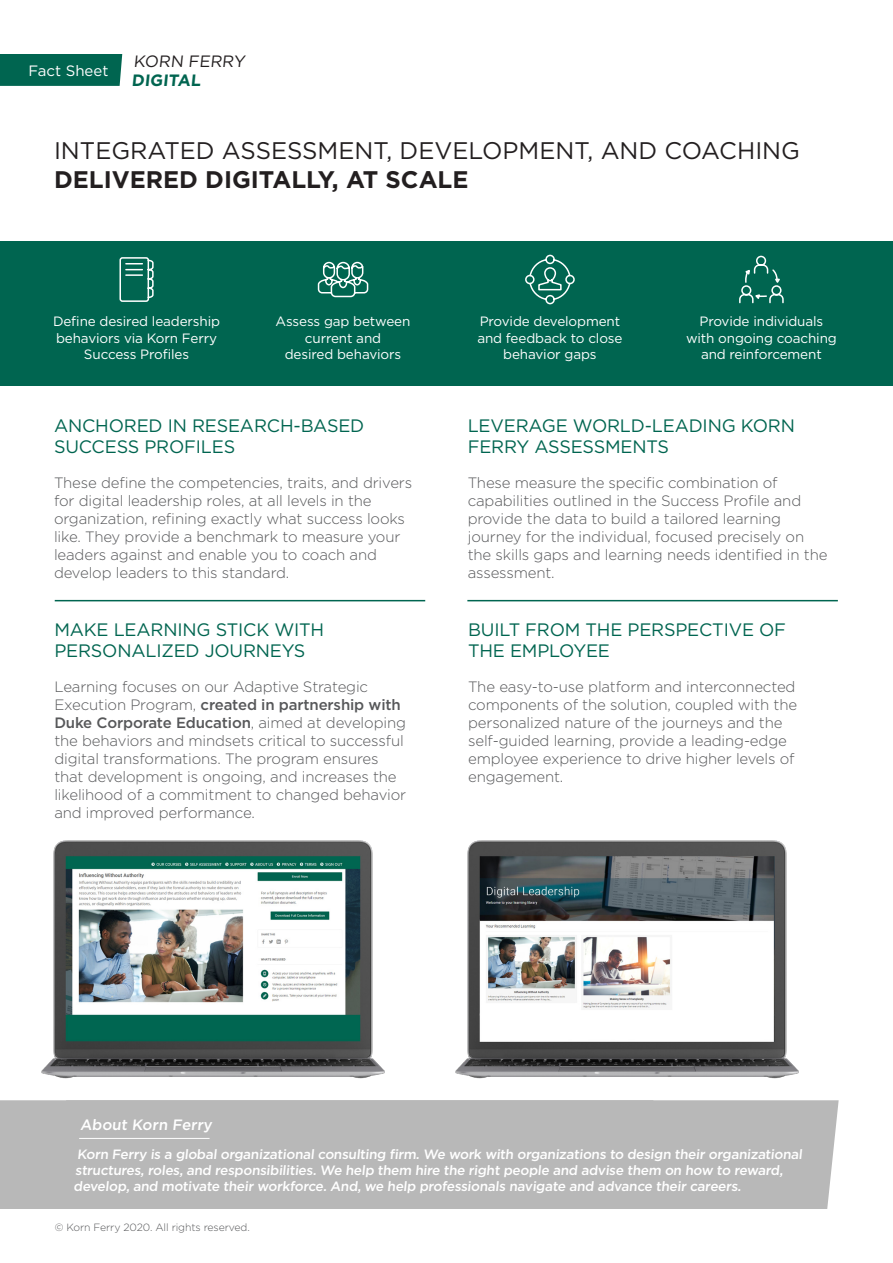
<style>
.page{position:relative;width:893px;height:1263px;background:#fff}
.page>*{position:absolute;margin:0;border:0;box-sizing:border-box;transform-origin:0 0}
.t1{font:24px/28.5px "Gotham";color:#231f20}
.subhead{font:18px/21px "Gotham";letter-spacing:-.01em;color:#006550}
.t2{font:16.35px "Gotham";color:#231f20}
.t3{font:700 16.35px "Gotham";color:#006550}
.body{font:300 15px/18px "Gotham";letter-spacing:-.01em;color:#57585a}
.t4{font:500 15px "Gotham";color:#fff}
.t5{font:15px "Gotham";color:#fff}
.t6{font:500 13.5px/16.2px "Gotham";color:#fff}
.body-2{font:13.5px/16.5px "Gotham";letter-spacing:-.01em;color:#fff;text-align:center}
.body-3{font:300 10.5px "Gotham";letter-spacing:-.01em;color:#57585a}
.s1{font-weight:700}
.s2{font-weight:500}
</style>
<div class="page">
<div style="left:0;top:1100px;width:55px;height:109px;background:#b8b8b8"></div>
<div style="left:0;top:241px;width:893px;height:145px;background:#006550"></div>
<div style="left:0;top:54px;width:122px;height:32px;background:#006550"></div>
<div style="left:55px;top:1100px;width:784px;height:109px;background:#b8b8b8"></div>
<hr style="left:79px;top:1138px;width:131px;height:1px;background:#fff">
<svg style="left:525px;top:254px;width:50px;height:51px"></svg>
<svg style="left:317px;top:261px;width:52px;height:37px"></svg>
<svg style="left:119px;top:257px;width:35px;height:45px"></svg>
<svg style="left:739px;top:255px;width:45px;height:49px"></svg>
<img style="left:41px;top:840px;width:344px;height:239px">
<img style="left:455px;top:840px;width:344px;height:239px">
<hr style="left:55px;top:600px;width:370px;height:1px;background:#006550">
<hr style="left:467px;top:600px;width:371px;height:1px;background:#006550">
<p class="t5" style="left:28px;top:61px;width:81px">Fact Sheet</p>
<p class="t2" style="left:134px;top:51px;width:115px">KORN FERRY</p>
<p class="t3" style="left:132px;top:69px;width:73px">DIGITAL</p>
<p class="t1" style="left:54px;top:136px;width:748px">INTEGRATED ASSESSMENT, DEVELOPMENT, AND COACHING<br><span class="s1">DELIVERED DIGITALLY, AT SCALE</span></p>
<p class="body-2" style="left:53px;top:313px;width:169px">Define desired leadership behaviors via Korn Ferry<br>Success Profiles</p>
<p class="body-2" style="left:276px;top:313px;width:136px">Assess gap between current and<br>desired behaviors</p>
<p class="body-2" style="left:477px;top:313px;width:147px">Provide development and feedback to close behavior gaps</p>
<p class="body-2" style="left:686px;top:313px;width:152px">Provide individuals with ongoing coaching and reinforcement</p>
<p class="subhead" style="left:54px;top:415px;width:312px">ANCHORED IN RESEARCH-BASED<br>SUCCESS PROFILES</p>
<p class="body" style="left:54px;top:473px;width:360px">These define the competencies, traits, and drivers for digital leadership roles, at all levels in the organization, refining exactly what success looks like. They provide a benchmark to measure your leaders against and enable you to coach and develop leaders to this standard.</p>
<p class="subhead" style="left:54px;top:618px;width:271px">MAKE LEARNING STICK WITH<br>PERSONALIZED JOURNEYS</p>
<p class="body" style="left:54px;top:677px;width:353px">Learning focuses on our Adaptive Strategic Execution Program, <span class="s2">created in partnership with Duke Corporate Education</span>, aimed at developing the behaviors and mindsets critical to successful digital transformations. The program ensures that development is ongoing, and increases the likelihood of a commitment to changed behavior and improved performance.</p>
<p class="subhead" style="left:468px;top:415px;width:329px">LEVERAGE WORLD-LEADING KORN<br>FERRY ASSESSMENTS</p>
<p class="body" style="left:468px;top:473px;width:361px">These measure the specific combination of capabilities outlined in the Success Profile and provide the data to build a tailored learning journey for the individual, focused precisely on the skills gaps and learning needs identified in the assessment.</p>
<p class="subhead" style="left:468px;top:618px;width:319px">BUILT FROM THE PERSPECTIVE OF<br>THE EMPLOYEE</p>
<p class="body" style="left:468px;top:677px;width:330px">The easy-to-use platform and interconnected components of the solution, coupled with the personalized nature of the journeys and the self‑guided learning, provide a leading-edge employee experience to drive higher levels of engagement.</p>
<p class="t4" style="left:80px;top:1114px;width:136px">About Korn Ferry</p>
<p class="t6" style="left:74px;top:1146px;width:732px">Korn Ferry is a global organizational consulting firm. We work with organizations to design their organizational structures, roles, and responsibilities. We help them hire the right people and advise them on how to reward, develop, and motivate their workforce. And, we help professionals navigate and advance their careers.</p>
<p class="body-3" style="left:55px;top:1221px;width:197px">© Korn Ferry 2020. All rights reserved.</p>
</div>
